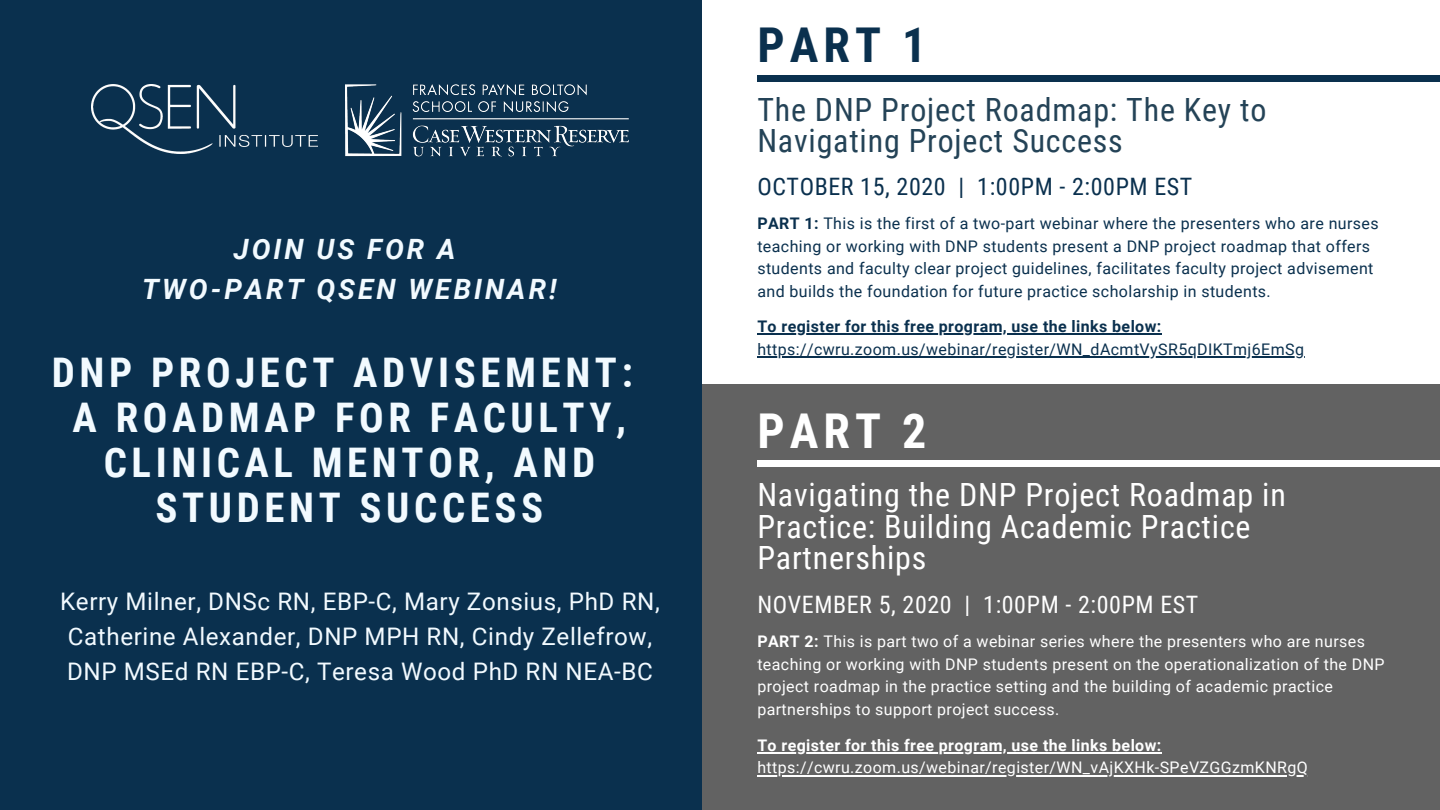
<style>
.page{position:relative;width:1440px;height:810px;background:#0a304e}
.page>*{position:absolute;margin:0;border:0;box-sizing:border-box;transform-origin:0 0}
.t1{font:700 48px "Roboto Condensed";color:#0a304e}
.t2{font:700 48px "Roboto Condensed";color:#fff}
.t3{font:700 40.8px/44.8px "Roboto Condensed";letter-spacing:.115em;color:#f2faff;text-align:center}
.t4{font:32px/31.5px "Roboto Condensed";letter-spacing:.025em;color:#fff}
.t5{font:32px/31.5px "Roboto Condensed";letter-spacing:.025em;color:#244357}
.t6{font:italic 700 28px/40.5px "Roboto";letter-spacing:.105em;color:#f2faff;text-align:center}
.t7{font:24.2px/35px "Roboto";letter-spacing:.025em;color:#f2faff}
.t8{font:24px "Roboto Condensed";letter-spacing:.025em;color:#0a304e}
.t9{font:24px "Roboto Condensed";letter-spacing:.025em;color:#fff}
.t10{font:16px/22.5px "Roboto";letter-spacing:.025em;color:#0a304e}
.t11{font:16px/22.5px "Roboto";letter-spacing:.025em;color:#fff}
.t12{font:700 16px "Roboto";letter-spacing:.025em;color:#0a304e}
.t13{font:700 16px "Roboto";letter-spacing:.025em;color:#fff}
.s1{font-weight:700}
</style>
<div class="page">
<div style="left:702px;top:0;width:738px;height:808px;background:#fff"></div>
<div style="left:702px;top:384px;width:737px;height:426px;background:#626262"></div>
<div style="left:757px;top:75px;width:683px;height:7px;background:#0a304e"></div>
<hr style="left:757px;top:334px;width:405px;height:1px;background:#0a304e">
<hr style="left:757px;top:356px;width:547px;height:2px;background:#0a304e">
<img style="left:91px;top:84px;width:226px;height:70px">
<img style="left:346px;top:84px;width:282px;height:73px">
<div style="left:757px;top:461px;width:683px;height:6px;background:#fff"></div>
<hr style="left:757px;top:752px;width:405px;height:2px;background:#fff">
<hr style="left:757px;top:775px;width:551px;height:1px;background:#fff">
<h3 class="t6" style="left:142px;top:229px;width:416px">JOIN US FOR A<br>TWO-PART QSEN WEBINAR!</h3>
<h2 class="t3" style="left:52px;top:351px;width:582px">DNP PROJECT ADVISEMENT:<br>A ROADMAP FOR FACULTY,<br>CLINICAL MENTOR, AND<br>STUDENT SUCCESS</h2>
<h3 class="t7" style="left:60px;top:585px;width:601px">Kerry Milner, DNSc RN, EBP-C, Mary Zonsius, PhD RN,<br>Catherine Alexander, DNP MPH RN, Cindy Zellefrow,<br>DNP MSEd RN EBP-C, Teresa Wood PhD RN NEA-BC</h3>
<h1 class="t1" style="left:757px;top:17px;width:171px">PART 1</h1>
<h3 class="t5" style="left:757px;top:94px;width:511px">The DNP Project Roadmap: The Key to<br>Navigating Project Success</h3>
<h3 class="t8" style="left:757px;top:173px;width:437px">OCTOBER 15, 2020 | 1:00PM - 2:00PM EST</h3>
<p class="t10" style="left:757px;top:213px;width:623px"><span class="s1">PART 1:</span> This is the first of a two-part webinar where the presenters who are nurses teaching or working with DNP students present a DNP project roadmap that offers students and faculty clear project guidelines, facilitates faculty project advisement and builds the foundation for future practice scholarship in students.</p>
<p class="t12" style="left:757px;top:317px;width:406px">To register for this free program, use the links below:</p>
<p class="t10" style="left:757px;top:338px;width:548px">https://cwru.zoom.us/webinar/register/WN_dAcmtVySR5qDIKTmj6EmSg</p>
<h1 class="t2" style="left:757px;top:403px;width:171px">PART 2</h1>
<h3 class="t4" style="left:757px;top:480px;width:530px">Navigating the DNP Project Roadmap in<br>Practice: Building Academic Practice<br>Partnerships</h3>
<h3 class="t9" style="left:757px;top:590px;width:443px">NOVEMBER 5, 2020 | 1:00PM - 2:00PM EST</h3>
<p class="t11" style="left:757px;top:631px;width:629px"><span class="s1">PART 2:</span> This is part two of a webinar series where the presenters who are nurses teaching or working with DNP students present on the operationalization of the DNP project roadmap in the practice setting and the building of academic practice partnerships to support project success.</p>
<p class="t13" style="left:757px;top:736px;width:406px">To register for this free program, use the links below:</p>
<p class="t11" style="left:757px;top:757px;width:552px">https://cwru.zoom.us/webinar/register/WN_vAjKXHk-SPeVZGGzmKNRgQ</p>
</div>
